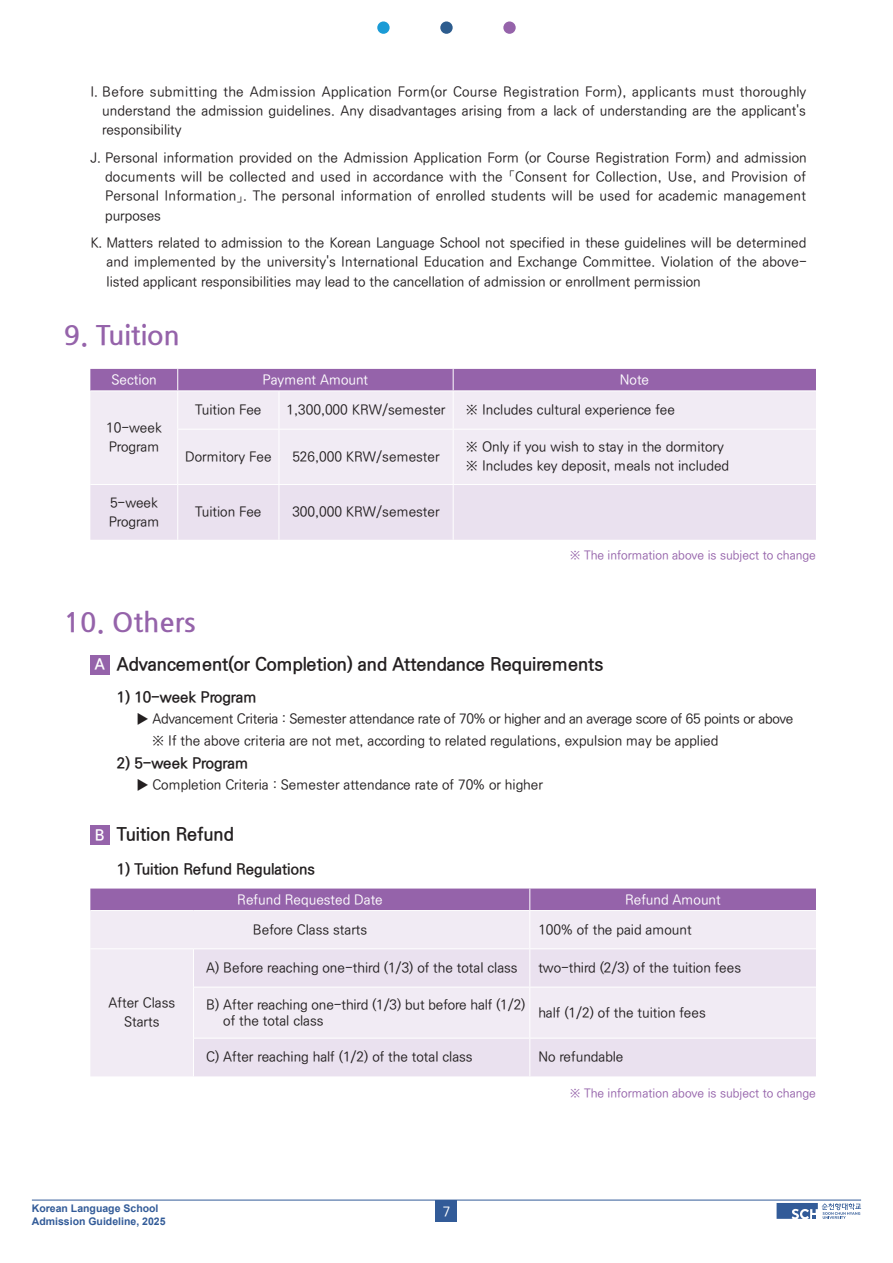
<style>
.page{position:relative;width:893px;height:1263px;background:#fff}
.page>*{position:absolute;margin:0;border:0;box-sizing:border-box;transform-origin:0 0}
.t1{font:700 27px "Nanum Gothic";color:#9563aa}
.t2{font:700 18px "Ko Pub Dotum";color:#231f20}
.t3{font:700 15px "Ko Pub Dotum";color:#231f20}
.t4{font:700 15px "Ko Pub Dotum";color:#fff}
.t5{font:500 13.5px/19.2px "Ko Pub Dotum";color:#231f20}
.t6{font:500 13.5px/22.2px "Ko Pub Dotum";letter-spacing:-.02em;color:#231f20}
.t7{font:500 13.5px "Ko Pub Dotum";color:#fff}
.t8{font:500 12px "Ko Pub Dotum";color:#9563aa}
.t9{font:700 10.5px/12.6px "Arial";color:#325b98}
</style>
<div class="page">
<div style="left:90px;top:391px;width:726px;height:93px;background:#f1ebf4"></div>
<div style="left:90px;top:485px;width:726px;height:55px;background:#eae1ef"></div>
<div style="left:90px;top:369px;width:726px;height:21px;background:#9563aa"></div>
<hr style="left:177px;top:391px;width:1px;height:38px;background:#fff">
<hr style="left:279px;top:391px;width:1px;height:38px;background:#fff">
<hr style="left:453px;top:391px;width:1px;height:38px;background:#fff">
<hr style="left:177px;top:429px;width:102px;height:1px;background:#fff">
<hr style="left:177px;top:430px;width:1px;height:54px;background:#fff">
<hr style="left:279px;top:429px;width:174px;height:1px;background:#fff">
<hr style="left:279px;top:430px;width:1px;height:54px;background:#fff">
<hr style="left:453px;top:429px;width:363px;height:1px;background:#fff">
<hr style="left:453px;top:430px;width:1px;height:54px;background:#fff">
<hr style="left:177px;top:485px;width:1px;height:55px;background:#fff">
<hr style="left:279px;top:485px;width:1px;height:55px;background:#fff">
<hr style="left:453px;top:485px;width:1px;height:55px;background:#fff">
<div style="left:90px;top:655px;width:19px;height:19px;background:#9563aa"></div>
<div style="left:90px;top:825px;width:19px;height:20px;background:#9563aa"></div>
<div style="left:90px;top:911px;width:726px;height:165px;background:#f1ebf4"></div>
<svg style="left:194px;top:949px;width:622px;height:127px;background:#ece5f1"></svg>
<div style="left:90px;top:888px;width:726px;height:22px;background:#9563aa"></div>
<hr style="left:529px;top:911px;width:1px;height:37px;background:#fff">
<hr style="left:90px;top:948px;width:103px;height:1px;background:#fff">
<hr style="left:193px;top:948px;width:337px;height:1px;background:#fff">
<hr style="left:193px;top:949px;width:1px;height:38px;background:#fff">
<hr style="left:530px;top:948px;width:286px;height:1px;background:#fff">
<hr style="left:529px;top:949px;width:1px;height:38px;background:#fff">
<hr style="left:193px;top:987px;width:337px;height:1px;background:#fff">
<hr style="left:193px;top:987px;width:1px;height:51px;background:#fff">
<hr style="left:530px;top:987px;width:286px;height:1px;background:#fff">
<hr style="left:529px;top:987px;width:1px;height:51px;background:#fff">
<hr style="left:193px;top:1038px;width:337px;height:1px;background:#fff">
<hr style="left:193px;top:1038px;width:1px;height:38px;background:#fff">
<hr style="left:530px;top:1038px;width:286px;height:1px;background:#fff">
<hr style="left:529px;top:1038px;width:1px;height:38px;background:#fff">
<div style="left:377px;top:21px;width:13px;height:13px;background:#1a9bd6;border-radius:50%"></div>
<div style="left:440px;top:21px;width:13px;height:13px;background:#2d5c8e;border-radius:50%"></div>
<div style="left:503px;top:21px;width:13px;height:13px;background:#9563aa;border-radius:50%"></div>
<div style="left:436px;top:1200px;width:21px;height:21px;background:#325b98"></div>
<hr style="left:32px;top:1200px;width:829px;height:1px;background:#325b98">
<svg style="left:777px;top:1203px;width:84px;height:16px"></svg>
<p class="t5" style="left:102px;top:82px;width:706px;text-align:justify;text-indent:-12px">I. Before submitting the Admission Application Form(or Course Registration Form), applicants must thoroughly understand the admission guidelines. Any disadvantages arising from a lack of understanding are the applicant's responsibility</p>
<p class="t5" style="left:105px;top:149px;width:703px;text-align:justify;text-indent:-15px">J. Personal information provided on the Admission Application Form (or Course Registration Form) and admission documents will be collected and used in accordance with the 「Consent for Collection, Use, and Provision of Personal Information」. The personal information of enrolled students will be used for academic management purposes</p>
<p class="t5" style="left:107px;top:234px;width:702px;text-align:justify;text-indent:-16px">K. Matters related to admission to the Korean Language School not specified in these guidelines will be determined and implemented by the university's International Education and Exchange Committee. Violation of the above&shy;listed applicant responsibilities may lead to the cancellation of admission or enrollment permission</p>
<h1 class="t1" style="left:64px;top:322px;width:118px">9. Tuition</h1>
<p class="t7" style="left:111px;top:373px;width:47px">Section</p>
<p class="t7" style="left:263px;top:373px;width:107px">Payment Amount</p>
<p class="t7" style="left:620px;top:373px;width:31px">Note</p>
<p class="t5" style="left:106px;top:419px;width:57px">10-week<br>Program</p>
<p class="t5" style="left:195px;top:401px;width:68px">Tuition Fee</p>
<p class="t5" style="left:287px;top:401px;width:161px">1,300,000 KRW/semester</p>
<p class="t5" style="left:466px;top:401px;width:211px">※ Includes cultural experience fee</p>
<p class="t5" style="left:185px;top:447px;width:88px">Dormitory Fee</p>
<p class="t5" style="left:292px;top:447px;width:149px">526,000 KRW/semester</p>
<p class="t5" style="left:466px;top:438px;width:265px">※ Only if you wish to stay in the dormitory ※ Includes key deposit, meals not included</p>
<p class="t5" style="left:109px;top:493px;width:52px">5-week<br>Program</p>
<p class="t5" style="left:195px;top:503px;width:68px">Tuition Fee</p>
<p class="t5" style="left:292px;top:503px;width:149px">300,000 KRW/semester</p>
<p class="t8" style="left:570px;top:549px;width:248px">※ The information above is subject to change</p>
<h1 class="t1" style="left:64px;top:609px;width:133px">10. Others</h1>
<p class="t4" style="left:95px;top:657px;width:11px">A</p>
<h2 class="t2" style="left:117px;top:656px;width:488px">Advancement(or Completion) and Attendance Requirements</h2>
<p class="t3" style="left:117px;top:690px;width:141px">1) 10-week Program</p>
<p class="t6" style="left:152px;top:708px;width:643px;text-indent:-16px">▶ Advancement Criteria : Semester attendance rate of 70% or higher and an average score of 65 points or above ※ If the above criteria are not met, according to related regulations, expulsion may be applied</p>
<p class="t3" style="left:117px;top:756px;width:133px">2) 5-week Program</p>
<p class="t5" style="left:137px;top:776px;width:408px">▶ Completion Criteria : Semester attendance rate of 70% or higher</p>
<p class="t4" style="left:95px;top:827px;width:11px">B</p>
<h2 class="t2" style="left:117px;top:826px;width:118px">Tuition Refund</h2>
<p class="t3" style="left:117px;top:862px;width:200px">1) Tuition Refund Regulations</p>
<p class="t7" style="left:237px;top:893px;width:147px">Refund Requested Date</p>
<p class="t7" style="left:625px;top:893px;width:97px">Refund Amount</p>
<p class="t5" style="left:253px;top:920px;width:116px">Before Class starts</p>
<p class="t5" style="left:538px;top:920px;width:155px">100% of the paid amount</p>
<p class="t5" style="left:109px;top:994px;width:68px;text-align:center">After Class<br>Starts</p>
<p class="t5" style="left:206px;top:959px;width:313px">A) Before reaching one-third (1/3) of the total class</p>
<p class="t5" style="left:538px;top:959px;width:204px">two-third (2/3) of the tuition fees</p>
<p class="t5" style="left:223px;top:997px;width:304px;line-height:16.2px;text-indent:-17px">B) After reaching one-third (1/3) but before half (1/2) of the total class</p>
<p class="t5" style="left:538px;top:1003px;width:169px">half (1/2) of the tuition fees</p>
<p class="t5" style="left:206px;top:1048px;width:268px">C) After reaching half (1/2) of the total class</p>
<p class="t5" style="left:538px;top:1048px;width:86px">No refundable</p>
<p class="t8" style="left:570px;top:1087px;width:248px">※ The information above is subject to change</p>
<p class="t9" style="left:32px;top:1202px;width:135px">Korean Language School<br>Admission Guideline, 2025</p>
<p class="t7" style="left:443px;top:1205px;width:9px">7</p>
</div>
